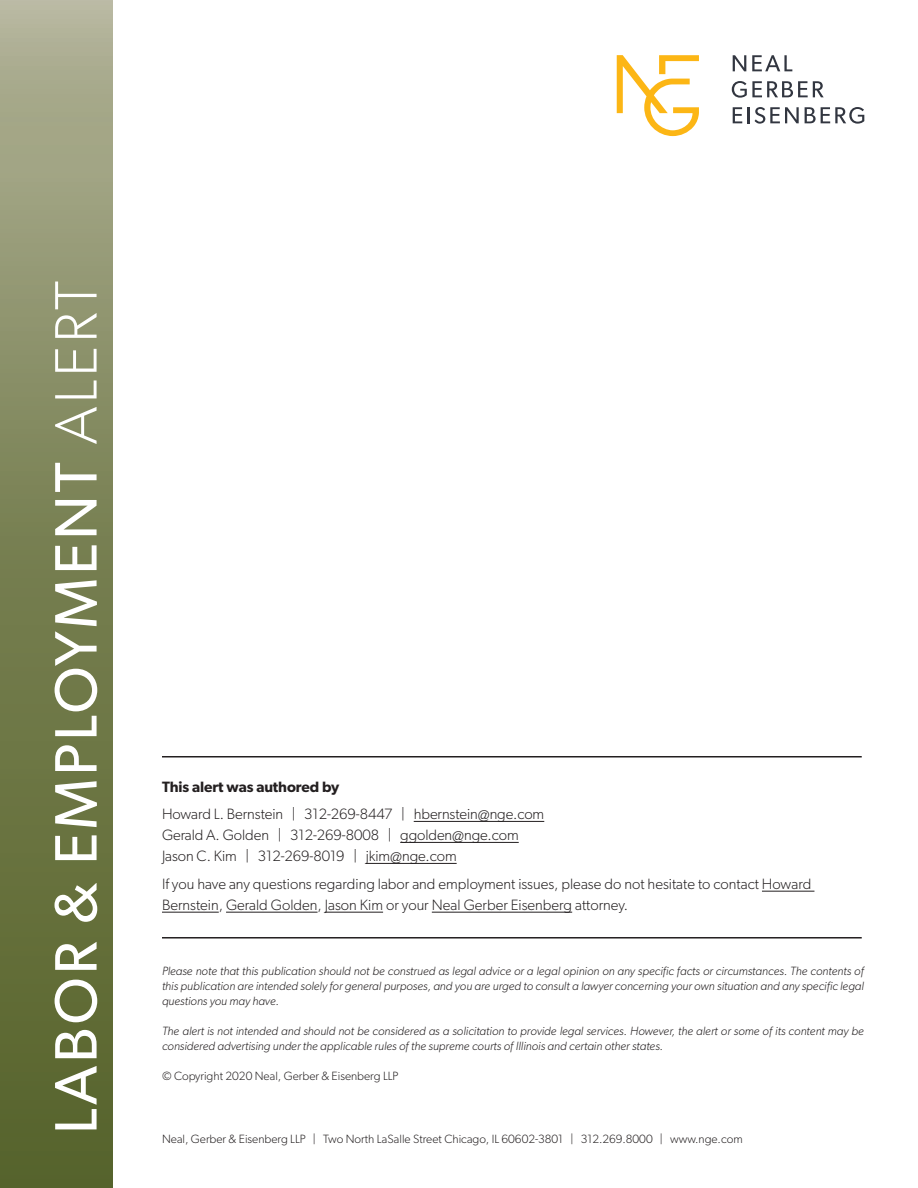
<style>
.page{position:relative;width:918px;height:1188px;background:#fff}
.page>*{position:absolute;margin:0;border:0;box-sizing:border-box;transform-origin:0 0}
.t1{font:60px "Gibson";letter-spacing:.05em;color:#fff}
.Body{font:300 15px/21px "Gibson";color:#231f20}
.Body-2{font:600 15px "Gibson";letter-spacing:-.005em;color:#231f20}
.t2{font:italic 300 12px/15px "Gibson";color:#231f20;text-align:justify}
.t3{font:300 12px "Gibson";color:#231f20}
.s1{font-weight:300}
</style>
<div class="page">
<div style="left:0;top:0;width:113px;height:1188px;background:linear-gradient(to bottom,#aaac8f,#4e5c21)"></div>
<svg style="left:733px;top:55px;width:13px;height:16px"></svg>
<svg style="left:752px;top:55px;width:40px;height:16px"></svg>
<svg style="left:732px;top:81px;width:92px;height:17px"></svg>
<svg style="left:733px;top:107px;width:9px;height:16px"></svg>
<hr style="left:747px;top:107px;width:3px;height:16px;background:#323640">
<svg style="left:755px;top:107px;width:44px;height:17px"></svg>
<svg style="left:805px;top:107px;width:59px;height:17px"></svg>
<svg style="left:617px;top:55px;width:82px;height:81px"></svg>
<hr style="left:414px;top:821px;width:130px;height:1px;background:#231f20">
<hr style="left:400px;top:842px;width:119px;height:1px;background:#231f20">
<hr style="left:366px;top:863px;width:91px;height:1px;background:#231f20">
<hr style="left:762px;top:891px;width:52px;height:1px;background:#231f20">
<hr style="left:162px;top:912px;width:57px;height:1px;background:#231f20">
<hr style="left:226px;top:912px;width:92px;height:1px;background:#231f20">
<hr style="left:325px;top:912px;width:58px;height:1px;background:#231f20">
<hr style="left:432px;top:912px;width:140px;height:1px;background:#231f20">
<hr style="left:162px;top:937px;width:700px;height:2px;background:#231f20">
<hr style="left:162px;top:756px;width:700px;height:2px;background:#231f20">
<h1 class="t1" style="left:40px;top:1134px;width:855px;rotate:-90deg">LABOR &amp; EMPLOYMENT <span class="s1">ALERT</span></h1>
<p class="Body-2" style="left:162px;top:777px;width:179px">This alert was authored by</p>
<p class="Body" style="left:162px;top:803px;width:384px">Howard L. Bernstein | 312-269-8447 | hbernstein@nge.com<br>Gerald A. Golden | 312-269-8008 | ggolden@nge.com<br>Jason C. Kim | 312-269-8019 | jkim@nge.com</p>
<p class="Body" style="left:162px;top:873px;width:651px">If you have any questions regarding labor and employment issues, please do not hesitate to contact Howard<br>Bernstein, Gerald Golden, Jason Kim or your Neal Gerber Eisenberg attorney.</p>
<p class="t2" style="left:162px;top:963px;width:703px">Please note that this publication should not be construed as legal advice or a legal opinion on any specific facts or circumstances. The contents of this publication are intended solely for general purposes, and you are urged to consult a lawyer concerning your own situation and any specific legal questions you may have.</p>
<p class="t2" style="left:162px;top:1023px;width:704px">The alert is not intended and should not be considered as a solicitation to provide legal services. However, the alert or some of its content may be considered advertising under the applicable rules of the supreme courts of Illinois and certain other states.</p>
<p class="t3" style="left:162px;top:1068px;width:238px">© Copyright 2020 Neal, Gerber &amp; Eisenberg LLP</p>
<p class="t3" style="left:162px;top:1132px;width:582px">Neal, Gerber &amp; Eisenberg LLP | Two North LaSalle Street Chicago, IL 60602-3801 | 312.269.8000 | www.nge.com</p>
</div>
